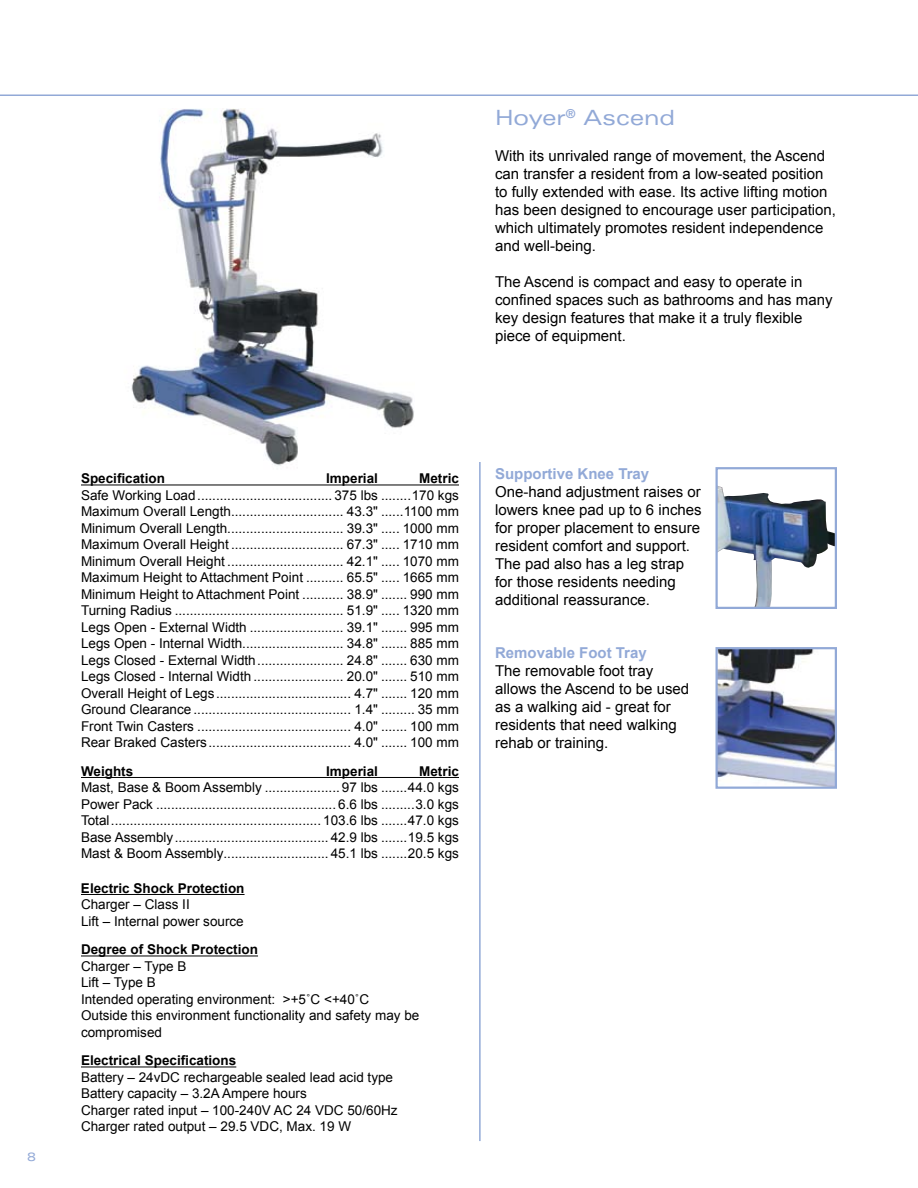
<style>
.page{position:relative;width:918px;height:1188px;background:#fff}
.page>*{position:absolute;margin:0;border:0;box-sizing:border-box;transform-origin:0 0}
.t1{font:expanded 21px "Univers";color:#92a9d7}
.t2{font:15px/18px "Arial";color:#000}
.t3{font:700 15px "Arial";color:#92a9d7}
.t4{font:13.5px/16.5px "Arial";color:#000}
.t5{font:700 13.5px "Arial";color:#000}
</style>
<div class="page">
<hr style="left:0;top:94px;width:918px;height:2px;background:#92a9d7">
<img style="left:718px;top:650px;width:116px;height:136px">
<div style="left:715px;top:647px;width:122px;height:142px;border:2px solid #92a9d7"></div>
<img style="left:718px;top:486px;width:116px;height:120px">
<div style="left:715px;top:467px;width:122px;height:142px;border:2px solid #92a9d7"></div>
<hr style="left:479px;top:462px;width:2px;height:679px;background:#92a9d7">
<img style="left:131px;top:108px;width:283px;height:358px">
<hr style="left:81px;top:485px;width:378px;height:1px;background:#000">
<hr style="left:81px;top:777px;width:378px;height:1px;background:#000">
<hr style="left:81px;top:894px;width:164px;height:1px;background:#000">
<hr style="left:81px;top:956px;width:177px;height:1px;background:#000">
<hr style="left:81px;top:1067px;width:155px;height:1px;background:#000">
<h1 class="t1" style="left:495px;top:105px;width:182px">Hoyer<sup>®</sup> Ascend</h1>
<p class="t2" style="left:495px;top:146px;width:343px">With its unrivaled range of movement, the Ascend can transfer a resident from a low-seated position to fully extended with ease. Its active lifting motion has been designed to encourage user participation, which ultimately promotes resident independence and well-being.</p>
<p class="t2" style="left:495px;top:272px;width:339px">The Ascend is compact and easy to operate in confined spaces such as bathrooms and has many key design features that make it a truly flexible piece of equipment.</p>
<p class="t5" style="left:81px;top:471px;width:86px">Specification</p>
<p class="t5" style="left:326px;top:471px;width:53px">Imperial</p>
<p class="t5" style="left:419px;top:471px;width:41px">Metric</p>
<p class="t4" style="left:81px;top:487px;width:379px;text-align:justify">Safe Working Load.................................... 375 lbs ........170 kgs Maximum Overall Length.............................. 43.3" ......1100 mm Minimum Overall Length............................... 39.3" ..... 1000 mm Maximum Overall Height .............................. 67.3" ..... 1710 mm Minimum Overall Height ............................... 42.1" ..... 1070 mm Maximum Height to Attachment Point .......... 65.5" ..... 1665 mm Minimum Height to Attachment Point ........... 38.9" ....... 990 mm Turning Radius ............................................. 51.9" ..... 1320 mm Legs Open - External Width ......................... 39.1" ....... 995 mm Legs Open - Internal Width........................... 34.8" ....... 885 mm Legs Closed - External Width....................... 24.8" ....... 630 mm Legs Closed - Internal Width ........................ 20.0" ....... 510 mm Overall Height of Legs.................................... 4.7" ....... 120 mm Ground Clearance .......................................... 1.4" ......... 35 mm Front Twin Casters ......................................... 4.0" ....... 100 mm Rear Braked Casters...................................... 4.0" ....... 100 mm</p>
<p class="t5" style="left:81px;top:764px;width:54px">Weights</p>
<p class="t5" style="left:326px;top:764px;width:53px">Imperial</p>
<p class="t5" style="left:419px;top:764px;width:41px">Metric</p>
<p class="t4" style="left:81px;top:779px;width:379px;text-align:justify">Mast, Base &amp; Boom Assembly .................... 97 lbs .......44.0 kgs Power Pack ................................................ 6.6 lbs .........3.0 kgs Total........................................................ 103.6 lbs .......47.0 kgs Base Assembly......................................... 42.9 lbs .......19.5 kgs Mast &amp; Boom Assembly............................ 45.1 lbs .......20.5 kgs</p>
<p class="t5" style="left:81px;top:881px;width:165px">Electric Shock Protection</p>
<p class="t4" style="left:81px;top:896px;width:164px">Charger – Class II<br>Lift – Internal power source</p>
<p class="t5" style="left:81px;top:942px;width:179px">Degree of Shock Protection</p>
<p class="t4" style="left:81px;top:958px;width:340px">Charger – Type B<br>Lift – Type B<br>Intended operating environment: &gt;+5˚C &lt;+40˚C<br>Outside this environment functionality and safety may be compromised</p>
<p class="t5" style="left:81px;top:1053px;width:157px">Electrical Specifications</p>
<p class="t4" style="left:81px;top:1069px;width:318px">Battery – 24vDC rechargeable sealed lead acid type Battery capacity – 3.2A Ampere hours<br>Charger rated input – 100-240V AC 24 VDC 50/60Hz Charger rated output – 29.5 VDC, Max. 19 W</p>
<p class="t3" style="left:495px;top:465px;width:156px">Supportive Knee Tray</p>
<p class="t2" style="left:495px;top:483px;width:208px">One-hand adjustment raises or lowers knee pad up to 6 inches for proper placement to ensure resident comfort and support.<br>The pad also has a leg strap for those residents needing additional reassurance.</p>
<p class="t3" style="left:495px;top:644px;width:153px">Removable Foot Tray</p>
<p class="t2" style="left:495px;top:662px;width:196px">The removable foot tray allows the Ascend to be used as a walking aid - great for residents that need walking rehab or training.</p>
</div>
